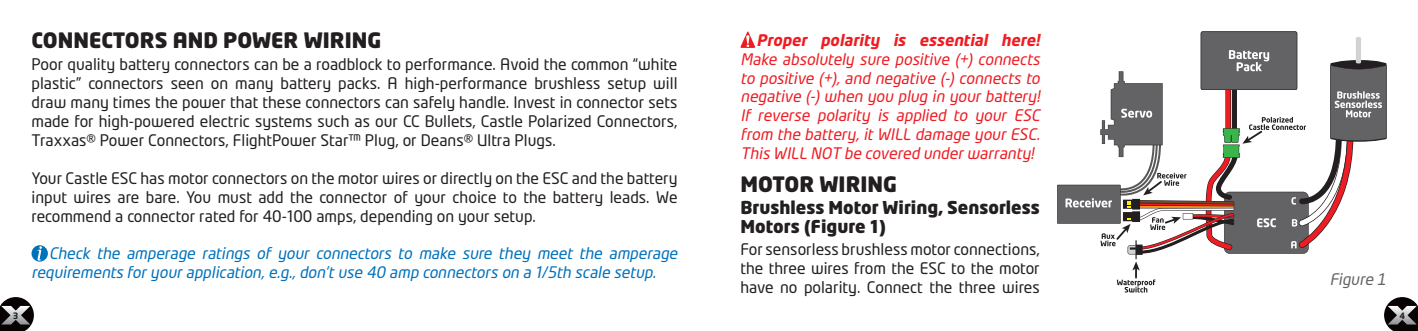
<style>
.page{position:relative;width:1418px;height:331px;background:#fff}
.page>*{position:absolute;margin:0;border:0;box-sizing:border-box;transform-origin:0 0}
.t1{font:900 21px "Neo Tech Std";color:#231f20}
.t2{font:900 17.5px/18.4px "Neo Tech Std";color:#231f20}
.t3{font:15.75px/18.9px "Neo Tech Std";color:#231f20;text-align:justify}
.t4{font:italic 15.75px/18.9px "Neo Tech Std";color:#ee1d23;text-align:justify}
.t5{font:italic 15.75px/18.9px "Neo Tech Std";color:#0072bc}
.t6{font:italic 700 15.75px "Neo Tech Std";color:#ee1d23}
.t7{font:italic 15.75px "Neo Tech Std";color:#676363}
.t8{font:700 8.75px "Neo Tech Std";color:#231f20}
</style>
<div class="page">
<svg style="left:0;top:297px;width:34px;height:34px"></svg>
<svg style="left:32px;top:245px;width:16px;height:16px"></svg>
<svg style="left:740px;top:31px;width:15px;height:17px"></svg>
<svg style="left:1057px;top:32px;width:361px;height:299px"></svg>
<h1 class="t1" style="left:32px;top:26px;width:351px">CONNECTORS AND POWER WIRING</h1>
<p class="t3" style="left:32px;top:55px;width:647px">Poor quality battery connectors can be a roadblock to performance. Avoid the common “white plastic” connectors seen on many battery packs. A high-performance brushless setup will draw many times the power that these connectors can safely handle. Invest in connector sets made for high-powered electric systems such as our CC Bullets, Castle Polarized Connectors, Traxxas® Power Connectors, FlightPower Star™ Plug, or Deans® Ultra Plugs.</p>
<p class="t3" style="left:32px;top:168px;width:647px">Your Castle ESC has motor connectors on the motor wires or directly on the ESC and the battery input wires are bare. You must add the connector of your choice to the battery leads. We recommend a connector rated for 40-100 amps, depending on your setup.</p>
<p class="t5" style="left:32px;top:244px;width:651px;text-indent:18px">Check the amperage ratings of your connectors to make sure they meet the amperage requirements foryourapplication,e.g.,don’tuse 40 amp connectors on a 1/5th scale setup.</p>
<p class="t6" style="left:756px;top:30px;width:288px">Proper polarity is essential here!</p>
<p class="t4" style="left:740px;top:49px;width:304px">Make absolutely sure positive (+) connects to positive (+), and negative (-) connects to negative (-) when you plug in your battery!<br>If reverse polarity is applied to your ESC from the battery, it WILL damage your ESC.<br>This WILL NOT be covered underwarranty!</p>
<h1 class="t1" style="left:740px;top:170px;width:158px">MOTOR WIRING</h1>
<p class="t2" style="left:740px;top:198px;width:301px">Brushless Motor Wiring, Sensorless<br>Motors (Figure 1)</p>
<p class="t3" style="left:740px;top:240px;width:301px">For sensorless brushless motor connections, the three wires from the ESC to the motor have no polarity. Connect the three wires</p>
<p class="t7" style="left:1329px;top:269px;width:62px">Figure 1</p>
<p class="t8" style="left:13px;top:309px;width:7px">3</p>
<p class="t8" style="left:1399px;top:309px;width:7px">4</p>
</div>
